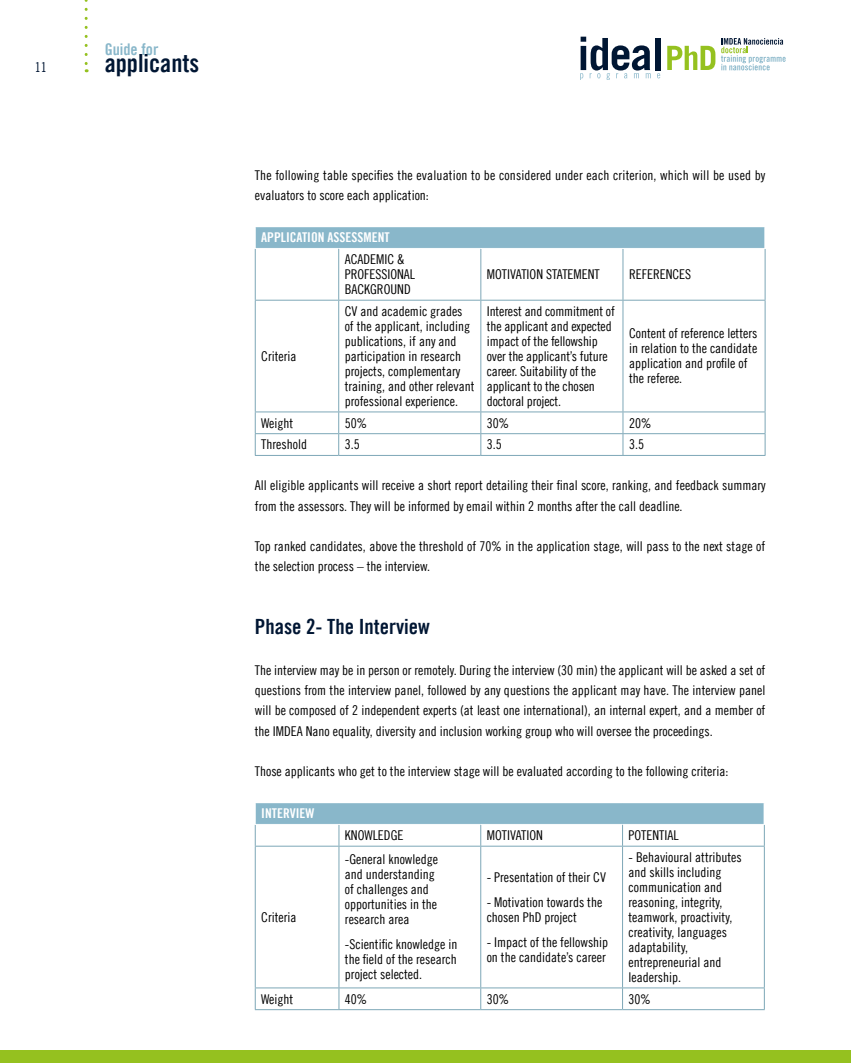
<style>
.page{position:relative;width:851px;height:1063px;background:#fff}
.page>*{position:absolute;margin:0;border:0;box-sizing:border-box;transform-origin:0 0}
.t1{font:25.05px "Trade Gothic LT Bold Cond Twenty";color:#001633}
.t2{font:21px "Trade Gothic LT Bold Cond Twenty";color:#001633}
.t3{font:16.05px "Trade Gothic LT Bold Cond Twenty";color:#89b7ca}
.t4{font:13.5px/15px "Trade Gothic LT Cond Eighteen";color:#000}
.t5{font:13.5px "Trade Gothic LT Bold Cond Twenty";color:#fff}
.t6{font:13.5px "Trade Gothic LT Cond Eighteen";color:#001633}
</style>
<div class="page">
<svg style="left:85px;top:0;width:3px;height:72px"></svg>
<div style="left:654px;top:38px;width:6px;height:32px;background:#001633"></div>
<svg style="left:580px;top:37px;width:70px;height:43px"></svg>
<svg style="left:657px;top:73px;width:3px;height:5px"></svg>
<svg style="left:667px;top:38px;width:118px;height:32px"></svg>
<div style="left:0;top:1050px;width:850px;height:13px;background:#95c11f"></div>
<div style="left:255px;top:227px;width:510px;height:21px;background:#89b7ca"></div>
<hr style="left:338px;top:249px;width:1px;height:51px;background:#7da7b7">
<hr style="left:480px;top:249px;width:1px;height:51px;background:#7da7b7">
<hr style="left:622px;top:249px;width:1px;height:51px;background:#7da7b7">
<hr style="left:255px;top:300px;width:83px;height:1px;background:#7da7b7">
<hr style="left:338px;top:300px;width:143px;height:1px;background:#7da7b7">
<hr style="left:338px;top:301px;width:1px;height:111px;background:#7da7b7">
<hr style="left:481px;top:300px;width:142px;height:1px;background:#7da7b7">
<hr style="left:480px;top:301px;width:1px;height:111px;background:#7da7b7">
<hr style="left:623px;top:300px;width:142px;height:1px;background:#7da7b7">
<hr style="left:622px;top:301px;width:1px;height:111px;background:#7da7b7">
<hr style="left:255px;top:412px;width:83px;height:1px;background:#7da7b7">
<hr style="left:338px;top:412px;width:143px;height:1px;background:#7da7b7">
<hr style="left:481px;top:412px;width:142px;height:1px;background:#7da7b7">
<hr style="left:623px;top:412px;width:142px;height:1px;background:#7da7b7">
<hr style="left:255px;top:433px;width:83px;height:1px;background:#7da7b7">
<hr style="left:338px;top:433px;width:143px;height:1px;background:#7da7b7">
<svg style="left:338px;top:412px;width:1px;height:43px"></svg>
<hr style="left:481px;top:433px;width:142px;height:1px;background:#7da7b7">
<svg style="left:480px;top:412px;width:1px;height:43px"></svg>
<hr style="left:623px;top:433px;width:142px;height:1px;background:#7da7b7">
<svg style="left:622px;top:412px;width:1px;height:43px"></svg>
<hr style="left:255px;top:249px;width:1px;height:51px;background:#7da7b7">
<hr style="left:764px;top:249px;width:1px;height:51px;background:#7da7b7">
<hr style="left:255px;top:301px;width:1px;height:111px;background:#7da7b7">
<hr style="left:764px;top:301px;width:1px;height:111px;background:#7da7b7">
<svg style="left:255px;top:412px;width:1px;height:43px"></svg>
<svg style="left:764px;top:412px;width:1px;height:43px"></svg>
<hr style="left:255px;top:455px;width:83px;height:1px;background:#7da7b7">
<hr style="left:338px;top:455px;width:143px;height:1px;background:#7da7b7">
<hr style="left:481px;top:455px;width:142px;height:1px;background:#7da7b7">
<hr style="left:623px;top:455px;width:142px;height:1px;background:#7da7b7">
<svg style="left:255px;top:227px;width:1px;height:21px"></svg>
<svg style="left:764px;top:227px;width:1px;height:21px"></svg>
<div style="left:255px;top:803px;width:509px;height:21px;background:#89b7ca"></div>
<svg style="left:338px;top:825px;width:1px;height:21px"></svg>
<svg style="left:480px;top:825px;width:1px;height:21px"></svg>
<svg style="left:622px;top:825px;width:1px;height:21px"></svg>
<hr style="left:255px;top:846px;width:84px;height:1px;background:#7da7b7">
<hr style="left:339px;top:846px;width:141px;height:1px;background:#7da7b7">
<hr style="left:338px;top:847px;width:1px;height:141px;background:#7da7b7">
<hr style="left:480px;top:846px;width:142px;height:1px;background:#7da7b7">
<hr style="left:480px;top:847px;width:1px;height:141px;background:#7da7b7">
<hr style="left:622px;top:846px;width:142px;height:1px;background:#7da7b7">
<hr style="left:622px;top:847px;width:1px;height:141px;background:#7da7b7">
<hr style="left:255px;top:988px;width:84px;height:1px;background:#7da7b7">
<hr style="left:339px;top:988px;width:141px;height:1px;background:#7da7b7">
<svg style="left:338px;top:988px;width:1px;height:21px"></svg>
<hr style="left:480px;top:988px;width:142px;height:1px;background:#7da7b7">
<svg style="left:480px;top:988px;width:1px;height:21px"></svg>
<hr style="left:622px;top:988px;width:142px;height:1px;background:#7da7b7">
<svg style="left:622px;top:988px;width:1px;height:21px"></svg>
<svg style="left:763px;top:825px;width:1px;height:21px"></svg>
<hr style="left:255px;top:847px;width:1px;height:141px;background:#7da7b7">
<hr style="left:763px;top:847px;width:1px;height:141px;background:#7da7b7">
<svg style="left:255px;top:988px;width:1px;height:21px"></svg>
<svg style="left:763px;top:988px;width:1px;height:21px"></svg>
<hr style="left:255px;top:1009px;width:84px;height:1px;background:#7da7b7">
<hr style="left:339px;top:1009px;width:141px;height:1px;background:#7da7b7">
<hr style="left:480px;top:1009px;width:142px;height:1px;background:#7da7b7">
<hr style="left:622px;top:1009px;width:142px;height:1px;background:#7da7b7">
<svg style="left:255px;top:803px;width:1px;height:43px"></svg>
<hr style="left:255px;top:824px;width:84px;height:1px;background:#fff">
<hr style="left:763px;top:803px;width:2px;height:21px;background:#fff">
<p class="t6" style="left:35px;top:59px;width:13px">11</p>
<p class="t3" style="left:105px;top:40px;width:55px">Guide for</p>
<h1 class="t1" style="left:105px;top:48px;width:96px">applicants</h1>
<p class="t4" style="left:255px;top:165px;width:512px;line-height:20.2px">The following table specifies the evaluation to be considered under each criterion, which will be used by evaluators to score each application:</p>
<p class="t5" style="left:261px;top:229px;width:130px">APPLICATION ASSESSMENT</p>
<p class="t4" style="left:344px;top:252px;width:72px">ACADEMIC &amp;<br>PROFESSIONAL<br>BACKGROUND</p>
<p class="t4" style="left:487px;top:267px;width:114px">MOTIVATION STATEMENT</p>
<p class="t4" style="left:629px;top:267px;width:64px">REFERENCES</p>
<p class="t4" style="left:261px;top:348px;width:37px">Criteria</p>
<p class="t4" style="left:344px;top:303px;width:131px">CV and academic grades of the applicant, including publications, if any and participation in research projects, complementary training, and other relevant professional experience.</p>
<p class="t4" style="left:487px;top:303px;width:129px">Interest and commitment of the applicant and expected impact of the fellowship over the applicant’s future career. Suitability of the applicant to the chosen doctoral project.</p>
<p class="t4" style="left:629px;top:326px;width:130px">Content of reference letters in relation to the candidate application and profile of the referee.</p>
<p class="t4" style="left:261px;top:415px;width:33px">Weight</p>
<p class="t4" style="left:345px;top:415px;width:24px">50%</p>
<p class="t4" style="left:487px;top:415px;width:24px">30%</p>
<p class="t4" style="left:629px;top:415px;width:24px">20%</p>
<p class="t4" style="left:261px;top:437px;width:47px">Threshold</p>
<p class="t4" style="left:345px;top:437px;width:16px">3.5</p>
<p class="t4" style="left:487px;top:437px;width:16px">3.5</p>
<p class="t4" style="left:629px;top:437px;width:16px">3.5</p>
<p class="t4" style="left:255px;top:475px;width:512px;line-height:20.2px">All eligible applicants will receive a short report detailing their final score, ranking, and feedback summary from the assessors. They will be informed by email within 2 months after the call deadline.</p>
<p class="t4" style="left:255px;top:536px;width:511px;line-height:20.2px">Top ranked candidates, above the threshold of 70% in the application stage, will pass to the next stage of the selection process – the interview.</p>
<h2 class="t2" style="left:255px;top:614px;width:176px">Phase 2- The Interview</h2>
<p class="t4" style="left:255px;top:660px;width:512px;line-height:20.2px;text-align:justify">The interview may be in person or remotely. During the interview (30 min) the applicant will be asked a set of questions from the interview panel, followed by any questions the applicant may have. The interview panel will be composed of 2 independent experts (at least one international), an internal expert, and a member of the IMDEA Nano equality, diversity and inclusion working group who will oversee the proceedings.</p>
<p class="t4" style="left:255px;top:764px;width:475px">Those applicants who get to the interview stage will be evaluated according to the following criteria:</p>
<p class="t5" style="left:261px;top:805px;width:55px">INTERVIEW</p>
<p class="t4" style="left:345px;top:828px;width:60px">KNOWLEDGE</p>
<p class="t4" style="left:486px;top:828px;width:58px">MOTIVATION</p>
<p class="t4" style="left:628px;top:828px;width:52px">POTENTIAL</p>
<p class="t4" style="left:261px;top:909px;width:37px">Criteria</p>
<p class="t4" style="left:345px;top:852px;width:94px">-General knowledge and understanding of challenges and opportunities in the research area</p>
<p class="t4" style="left:345px;top:937px;width:114px;text-align:justify">-Scientific knowledge in the field of the research project selected.</p>
<p class="t4" style="left:486px;top:869px;width:121px">- Presentation of their CV</p>
<p class="t4" style="left:486px;top:894px;width:117px">- Motivation towards the chosen PhD project</p>
<p class="t4" style="left:486px;top:935px;width:123px">- Impact of the fellowship on the candidate’s career</p>
<p class="t4" style="left:628px;top:849px;width:115px">- Behavioural attributes and skills including communication and reasoning, integrity, teamwork, proactivity, creativity, languages adaptability, entrepreneurial and leadership.</p>
<p class="t4" style="left:261px;top:991px;width:33px">Weight</p>
<p class="t4" style="left:345px;top:991px;width:24px">40%</p>
<p class="t4" style="left:486px;top:991px;width:24px">30%</p>
<p class="t4" style="left:628px;top:991px;width:24px">30%</p>
</div>
